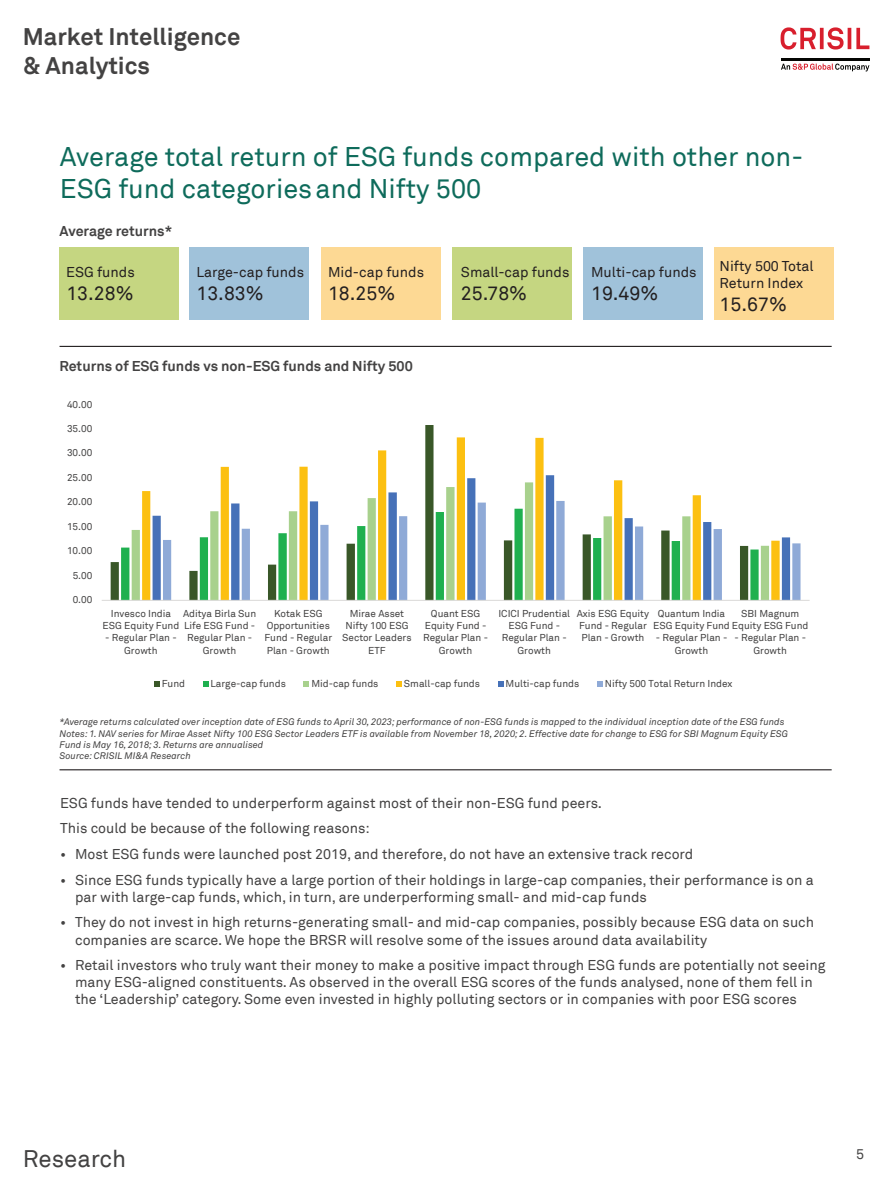
<style>
.page{position:relative;width:893px;height:1191px;background:#fff}
.page>*{position:absolute;margin:0;border:0;box-sizing:border-box;transform-origin:0 0}
.t1{font:27px/32.4px "Akkurat Pro";color:#0e6b5b}
.t2{font:700 24px/28.8px "Akkurat Pro";color:#434242}
.t3{font:24px "Akkurat Pro";color:#434242}
.t4{font:19.5px "Akkurat Pro";color:#231f20}
.t5{font:14.25px/17.1px "Akkurat Pro";color:#434242}
.t6{font:14.25px/17.1px "Akkurat Pro";color:#231f20}
.t7{font:700 14.25px "Akkurat Pro";color:#434242}
.t8{font:14.25px "Akkurat Pro";color:#434242}
.t9{font:10.05px/12.5px "Akkurat Pro";letter-spacing:-.005em;color:#434242;text-align:center}
.t10{font:italic 9.45px/11.4px "Akkurat";color:#434242}
</style>
<div class="page">
<svg style="left:781px;top:64px;width:88px;height:7px"></svg>
<hr style="left:781px;top:58px;width:88px;height:2px;background:#040503">
<svg style="left:780px;top:27px;width:89px;height:23px"></svg>
<div style="left:190px;top:247px;width:119px;height:72px;background:#a0c2da"></div>
<div style="left:60px;top:247px;width:119px;height:72px;background:#c5d681"></div>
<div style="left:453px;top:247px;width:119px;height:72px;background:#c5d681"></div>
<div style="left:583px;top:247px;width:119px;height:72px;background:#a0c2da"></div>
<div style="left:321px;top:247px;width:119px;height:72px;background:#fdd994"></div>
<div style="left:714px;top:247px;width:119px;height:72px;background:#fdd994"></div>
<hr style="left:60px;top:346px;width:772px;height:1px;background:#231f20">
<hr style="left:60px;top:769px;width:772px;height:1px;background:#231f20">
<svg style="left:142px;top:437px;width:402px;height:163px"></svg>
<svg style="left:153px;top:475px;width:548px;height:125px"></svg>
<svg style="left:163px;top:501px;width:637px;height:99px"></svg>
<hr style="left:102px;top:600px;width:708px;height:1px;background:#dad9d8">
<svg style="left:154px;top:681px;width:5px;height:6px"></svg>
<svg style="left:203px;top:681px;width:5px;height:6px"></svg>
<svg style="left:304px;top:681px;width:5px;height:6px"></svg>
<svg style="left:396px;top:681px;width:6px;height:6px"></svg>
<svg style="left:498px;top:681px;width:5px;height:6px"></svg>
<svg style="left:597px;top:681px;width:5px;height:6px"></svg>
<h2 class="t2" style="left:23px;top:23px;width:219px">Market Intelligence &amp; Analytics</h2>
<h1 class="t1" style="left:60px;top:141px;width:745px">Average total return of ESG funds compared with other non-<br>ESG fund categoriesand Nifty 500</h1>
<p class="t7" style="left:60px;top:222px;width:114px">Average returns*</p>
<p class="t6" style="left:66px;top:263px;width:70px">ESG funds</p>
<h3 class="t4" style="left:66px;top:282px;width:69px">13.28%</h3>
<p class="t6" style="left:196px;top:263px;width:109px">Large-cap funds</p>
<h3 class="t4" style="left:196px;top:282px;width:69px">13.83%</h3>
<p class="t6" style="left:328px;top:263px;width:98px">Mid-cap funds</p>
<h3 class="t4" style="left:328px;top:282px;width:69px">18.25%</h3>
<p class="t7" style="left:60px;top:357px;width:355px">Returns of ESG funds vs non-ESG funds and Nifty 500</p>
<p class="t9" style="left:67px;top:398px;width:27px">40.00</p>
<p class="t9" style="left:67px;top:422px;width:27px">35.00</p>
<p class="t9" style="left:67px;top:447px;width:27px">30.00</p>
<p class="t9" style="left:67px;top:471px;width:27px">25.00</p>
<p class="t9" style="left:67px;top:496px;width:27px">20.00</p>
<p class="t9" style="left:67px;top:520px;width:27px">15.00</p>
<p class="t9" style="left:67px;top:545px;width:27px">10.00</p>
<p class="t9" style="left:73px;top:569px;width:21px">5.00</p>
<p class="t9" style="left:73px;top:594px;width:21px">0.00</p>
<p class="t6" style="left:461px;top:263px;width:110px">Small-cap funds</p>
<h3 class="t4" style="left:461px;top:282px;width:68px">25.78%</h3>
<p class="t6" style="left:591px;top:263px;width:107px">Multi-cap funds</p>
<h3 class="t4" style="left:591px;top:282px;width:69px">19.49%</h3>
<p class="t6" style="left:720px;top:258px;width:96px">Nifty 500 Total<br>Return Index</p>
<h3 class="t4" style="left:720px;top:293px;width:69px">15.67%</h3>
<p class="t9" style="left:183px;top:607px;width:75px">Aditya Birla Sun<br>Life ESG Fund -<br>Regular Plan -<br>Growth</p>
<p class="t9" style="left:264px;top:607px;width:69px">Kotak ESG<br>Opportunities<br>Fund - Regular<br>Plan - Growth</p>
<p class="t9" style="left:342px;top:607px;width:71px">Mirae Asset<br>Nifty 100 ESG<br>Sector Leaders<br>ETF</p>
<p class="t9" style="left:423px;top:607px;width:66px">Quant ESG<br>Equity Fund -<br>Regular Plan -<br>Growth</p>
<p class="t9" style="left:498px;top:607px;width:73px">ICICI Prudential<br>ESG Fund -<br>Regular Plan -<br>Growth</p>
<p class="t9" style="left:577px;top:607px;width:74px;text-align:left">Axis ESG Equity<br>Fund - Regular<br>Plan - Growth</p>
<p class="t9" style="left:653px;top:607px;width:157px;text-align:left;text-indent:5px">Quantum India<br>ESG Equity Fund Equity ESG Fund</p>
<p class="t9" style="left:741px;top:607px;width:60px">SBI Magnum</p>
<p class="t9" style="left:734px;top:632px;width:73px">- Regular Plan -<br>Growth</p>
<p class="t9" style="left:103px;top:607px;width:78px">Invesco India<br>ESG Equity Fund</p>
<p class="t9" style="left:105px;top:632px;width:73px">- Regular Plan -<br>Growth</p>
<p class="t9" style="left:656px;top:632px;width:73px">- Regular Plan -<br>Growth</p>
<p class="t9" style="left:162px;top:678px;width:25px">Fund</p>
<p class="t9" style="left:211px;top:678px;width:77px">Large-cap funds</p>
<p class="t9" style="left:311px;top:678px;width:69px">Mid-cap funds</p>
<p class="t9" style="left:404px;top:678px;width:78px">Small-cap funds</p>
<p class="t9" style="left:506px;top:678px;width:75px">Multi-cap funds</p>
<p class="t9" style="left:605px;top:678px;width:129px">Nifty 500 Total Return Index</p>
<p class="t10" style="left:60px;top:716px;width:730px">*Average returns calculated over inception date of ESG funds to April 30, 2023; performance of non-ESG funds is mapped to the individual inception date of the ESG funds Notes: 1. NAV series for Mirae Asset Nifty 100 ESG Sector Leaders ETF is available from November 18, 2020; 2. Effective date for change to ESG for SBI Magnum Equity ESG Fund is May 16, 2018; 3. Returns are annualised<br>Source: CRISIL MI&amp;A Research</p>
<p class="t5" style="left:60px;top:790px;width:543px;line-height:25.7px">ESG funds have tended to underperform against most of their non-ESG fund peers.<br>This could be because of the following reasons:</p>
<p class="t5" style="left:60px;top:846px;width:635px">• Most ESG funds were launched post 2019, and therefore, do not have an extensive track record</p>
<p class="t5" style="left:75px;top:871px;width:740px;text-indent:-15px">• Since ESG funds typically have a large portion of their holdings in large-cap companies, their performance is on a par with large-cap funds, which, in turn, are underperforming small- and mid-cap funds</p>
<p class="t5" style="left:75px;top:914px;width:740px;text-indent:-15px">• They do not invest in high returns-generating small- and mid-cap companies, possibly because ESG data on such companies are scarce. We hope the BRSR will resolve some of the issues around data availability</p>
<p class="t5" style="left:75px;top:957px;width:752px;text-indent:-15px">• Retail investors who truly want their money to make a positive impact through ESG funds are potentially not seeing many ESG-aligned constituents. As observed in the overall ESG scores of the funds analysed, none of them fell in the ‘Leadership’ category. Some even invested in highly polluting sectors or in companies with poor ESG scores</p>
<h2 class="t3" style="left:23px;top:1144px;width:105px">Research</h2>
<p class="t8" style="left:856px;top:1145px;width:9px">5</p>
</div>
